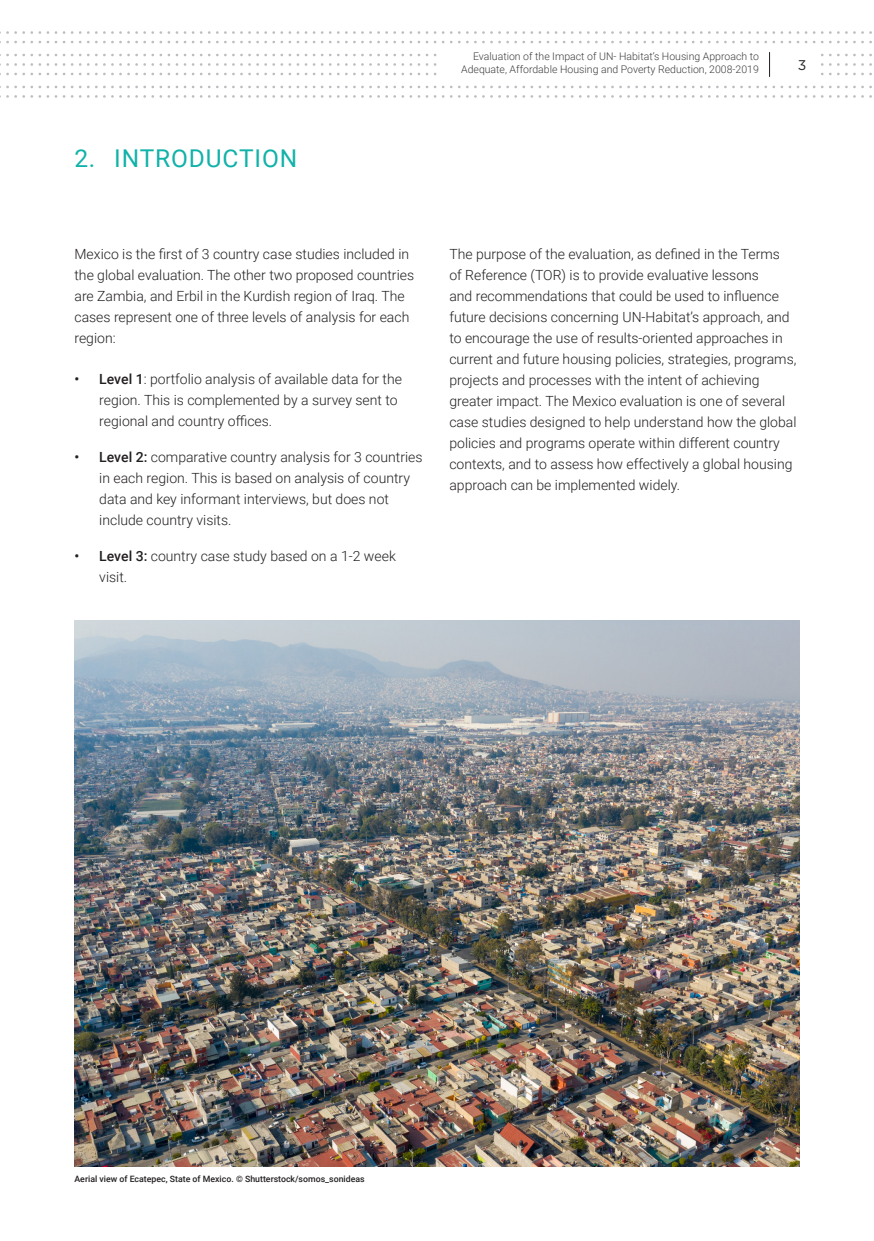
<style>
.page{position:relative;width:874px;height:1241px;background:#fff}
.page>*{position:absolute;margin:0;border:0;box-sizing:border-box;transform-origin:0 0}
.Head_01{font:24.5px "Roboto";letter-spacing:.035em;color:#11b2a9}
.Body_text_01{font:300 14px/21px "Roboto";color:#231f20}
.t1{font:14px "Gotham";color:#231f20}
.t2{font:300 10.5px/12.6px "Roboto";color:#3e3e3f;text-align:right}
.t3{font:500 8.75px "Roboto";color:#231f20}
.s1{font-weight:500}
</style>
<div class="page">
<svg style="left:0;top:31px;width:872px;height:3px"></svg>
<svg style="left:0;top:41px;width:872px;height:2px"></svg>
<svg style="left:0;top:86px;width:872px;height:2px"></svg>
<svg style="left:0;top:95px;width:872px;height:3px"></svg>
<svg style="left:0;top:52px;width:872px;height:25px"></svg>
<img style="left:74px;top:620px;width:725px;height:546px">
<p class="Head_01" style="left:74px;top:141px;width:224px">2. INTRODUCTION</p>
<p class="t2" style="left:461px;top:50px;width:299px">Evaluation of the Impact of UN- Habitat’s Housing Approach to<br>Adequate, Affordable Housing and Poverty Reduction, 2008-2019</p>
<p class="t1" style="left:797px;top:56px;width:10px">3</p>
<p class="Body_text_01" style="left:74px;top:243px;width:341px">Mexico is the first of 3 country case studies included in the global evaluation. The other two proposed countries are Zambia, and Erbil in the Kurdish region of Iraq. The cases represent one of three levels of analysis for each region:</p>
<p class="Body_text_01" style="left:99px;top:367px;width:304px;text-indent:-25px"><span class="s1">• Level 1</span>: portfolio analysis of available data for the region. This is complemented by a survey sent to regional and country offices.</p>
<p class="Body_text_01" style="left:99px;top:445px;width:324px;text-indent:-25px"><span class="s1">• Level 2:</span> comparative country analysis for 3 countries in each region. This is based on analysis of country data and key informant interviews, but does not include country visits.</p>
<p class="Body_text_01" style="left:99px;top:544px;width:298px;text-indent:-25px"><span class="s1">• Level 3:</span> country case study based on a 1-2 week visit.</p>
<p class="Body_text_01" style="left:449px;top:243px;width:348px">The purpose of the evaluation, as defined in the Terms<br>of Reference (TOR) is to provide evaluative lessons<br>and recommendations that could be used to influence future decisions concerning UN-Habitat’s approach, and to encourage the use of results-oriented approaches in current and future housing policies, strategies, programs, projects and processes with the intent of achieving greater impact. The Mexico evaluation is one of several case studies designed to help understand how the global policies and programs operate within different country contexts, and to assess how effectively a global housing approach can be implemented widely.</p>
<p class="t3" style="left:74px;top:1172px;width:291px">Aerial view of Ecatepec, State of Mexico. © Shutterstock/somos_sonideas</p>
</div>
